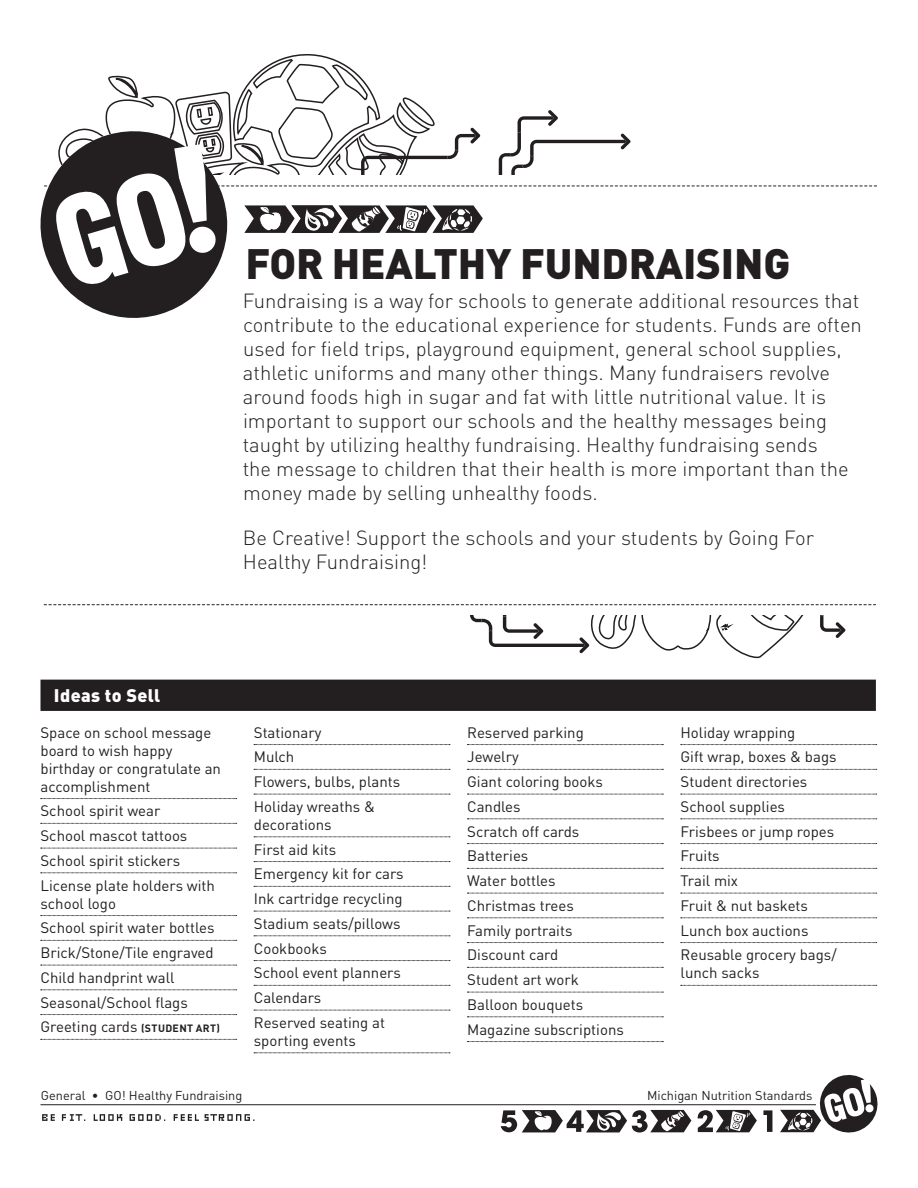
<style>
.page{position:relative;width:918px;height:1188px;background:#fff}
.page>*{position:absolute;margin:0;border:0;box-sizing:border-box;transform-origin:0 0}
.Titles{font:900 42px "DIN Pro";letter-spacing:-.005em;color:#231f20}
.Intro{font:300 20.25px/24px "DIN Pro";color:#231f20}
.Knock-Out_Header{font:900 18px "DIN Pro";letter-spacing:.02em;color:#fff}
.List_1{font:15px/18px "DIN Pro";color:#231f20}
.t1{font:12.75px "DIN Pro";color:#231f20}
.s1{font-weight:700;font-size:10.5px}
</style>
<div class="page">
<svg style="left:42px;top:1114px;width:213px;height:7px"></svg>
<hr style="left:40px;top:1104px;width:776px;height:1px;background:#231f20">
<svg style="left:501px;top:1110px;width:190px;height:23px"></svg>
<svg style="left:698px;top:1110px;width:59px;height:22px"></svg>
<svg style="left:763px;top:1110px;width:9px;height:22px"></svg>
<svg style="left:780px;top:1075px;width:98px;height:58px"></svg>
<svg style="left:40px;top:54px;width:837px;height:264px"></svg>
<svg style="left:44px;top:604px;width:832px;height:54px"></svg>
<svg style="left:41px;top:798px;width:196px;height:1px"></svg>
<svg style="left:41px;top:823px;width:196px;height:1px"></svg>
<svg style="left:41px;top:848px;width:196px;height:1px"></svg>
<svg style="left:41px;top:873px;width:196px;height:1px"></svg>
<svg style="left:41px;top:915px;width:196px;height:1px"></svg>
<svg style="left:41px;top:940px;width:196px;height:1px"></svg>
<svg style="left:41px;top:965px;width:196px;height:1px"></svg>
<svg style="left:41px;top:990px;width:196px;height:1px"></svg>
<svg style="left:41px;top:1014px;width:196px;height:1px"></svg>
<svg style="left:41px;top:1039px;width:196px;height:1px"></svg>
<svg style="left:254px;top:744px;width:196px;height:1px"></svg>
<svg style="left:254px;top:769px;width:196px;height:1px"></svg>
<svg style="left:254px;top:794px;width:196px;height:1px"></svg>
<svg style="left:254px;top:837px;width:196px;height:1px"></svg>
<svg style="left:254px;top:861px;width:196px;height:1px"></svg>
<svg style="left:254px;top:886px;width:196px;height:1px"></svg>
<svg style="left:254px;top:911px;width:196px;height:1px"></svg>
<svg style="left:254px;top:936px;width:196px;height:1px"></svg>
<svg style="left:254px;top:960px;width:196px;height:1px"></svg>
<svg style="left:254px;top:985px;width:196px;height:1px"></svg>
<svg style="left:254px;top:1010px;width:196px;height:1px"></svg>
<svg style="left:254px;top:1053px;width:196px;height:1px"></svg>
<svg style="left:467px;top:744px;width:196px;height:1px"></svg>
<svg style="left:467px;top:769px;width:196px;height:1px"></svg>
<svg style="left:467px;top:794px;width:196px;height:1px"></svg>
<svg style="left:467px;top:819px;width:196px;height:1px"></svg>
<svg style="left:467px;top:843px;width:196px;height:1px"></svg>
<svg style="left:467px;top:868px;width:196px;height:1px"></svg>
<svg style="left:467px;top:893px;width:196px;height:1px"></svg>
<svg style="left:467px;top:918px;width:196px;height:1px"></svg>
<svg style="left:467px;top:942px;width:196px;height:1px"></svg>
<svg style="left:467px;top:967px;width:196px;height:1px"></svg>
<svg style="left:467px;top:992px;width:196px;height:1px"></svg>
<svg style="left:467px;top:1017px;width:196px;height:1px"></svg>
<svg style="left:467px;top:1041px;width:196px;height:1px"></svg>
<svg style="left:681px;top:744px;width:196px;height:1px"></svg>
<svg style="left:681px;top:769px;width:196px;height:1px"></svg>
<svg style="left:681px;top:794px;width:196px;height:1px"></svg>
<svg style="left:681px;top:819px;width:196px;height:1px"></svg>
<svg style="left:681px;top:843px;width:196px;height:1px"></svg>
<svg style="left:681px;top:868px;width:196px;height:1px"></svg>
<svg style="left:681px;top:893px;width:196px;height:1px"></svg>
<svg style="left:681px;top:918px;width:196px;height:1px"></svg>
<svg style="left:681px;top:942px;width:196px;height:1px"></svg>
<svg style="left:681px;top:985px;width:196px;height:1px"></svg>
<div style="left:40px;top:680px;width:836px;height:31px;background:#231f20"></div>
<p class="Titles" style="left:245px;top:235px;width:547px">FOR HEALTHY FUNDRAISING</p>
<p class="Intro" style="left:243px;top:288px;width:621px">Fundraising is a way for schools to generate additional resources that contribute to the educational experience for students. Funds are often used for field trips, playground equipment, general school supplies, athletic uniforms and many other things. Many fundraisers revolve around foods high in sugar and fat with little nutritional value. It is important to support our schools and the healthy messages being taught by utilizing healthy fundraising. Healthy fundraising sends<br>the message to children that their health is more important than the money made by selling unhealthy foods.</p>
<p class="Intro" style="left:243px;top:525px;width:573px">Be Creative! Support the schools and your students by Going For<br>Healthy Fundraising!</p>
<p class="Knock-Out_Header" style="left:54px;top:683px;width:108px">Ideas to Sell</p>
<p class="List_1" style="left:40px;top:723px;width:182px">Space on school message board to wish happy birthday or congratulate an accomplishment</p>
<p class="List_1" style="left:40px;top:801px;width:121px">School spirit wear</p>
<p class="List_1" style="left:40px;top:826px;width:148px">School mascot tattoos</p>
<p class="List_1" style="left:40px;top:851px;width:141px">School spirit stickers</p>
<p class="List_1" style="left:40px;top:876px;width:176px">License plate holders with school logo</p>
<p class="List_1" style="left:40px;top:918px;width:176px">School spirit water bottles</p>
<p class="List_1" style="left:40px;top:943px;width:175px">Brick/Stone/Tile engraved</p>
<p class="List_1" style="left:40px;top:968px;width:136px">Child handprint wall</p>
<p class="List_1" style="left:40px;top:993px;width:149px">Seasonal/School flags</p>
<p class="List_1" style="left:40px;top:1017px;width:181px">Greeting cards <span class="s1">(STUDENT ART)</span></p>
<p class="List_1" style="left:254px;top:723px;width:69px">Stationary</p>
<p class="List_1" style="left:254px;top:747px;width:42px">Mulch</p>
<p class="List_1" style="left:254px;top:772px;width:148px">Flowers, bulbs, plants</p>
<p class="List_1" style="left:254px;top:797px;width:123px">Holiday wreaths &amp; decorations</p>
<p class="List_1" style="left:254px;top:840px;width:84px">First aid kits</p>
<p class="List_1" style="left:254px;top:864px;width:151px">Emergency kit for cars</p>
<p class="List_1" style="left:254px;top:889px;width:150px">Ink cartridge recycling</p>
<p class="List_1" style="left:254px;top:914px;width:148px">Stadium seats/pillows</p>
<p class="List_1" style="left:254px;top:939px;width:75px">Cookbooks</p>
<p class="List_1" style="left:254px;top:963px;width:149px">School event planners</p>
<p class="List_1" style="left:254px;top:988px;width:69px">Calendars</p>
<p class="List_1" style="left:254px;top:1013px;width:133px">Reserved seating at sporting events</p>
<p class="List_1" style="left:467px;top:723px;width:118px">Reserved parking</p>
<p class="List_1" style="left:467px;top:747px;width:53px">Jewelry</p>
<p class="List_1" style="left:467px;top:772px;width:137px">Giant coloring books</p>
<p class="List_1" style="left:467px;top:797px;width:55px">Candles</p>
<p class="List_1" style="left:467px;top:822px;width:114px">Scratch off cards</p>
<p class="List_1" style="left:467px;top:846px;width:63px">Batteries</p>
<p class="List_1" style="left:467px;top:871px;width:90px">Water bottles</p>
<p class="List_1" style="left:467px;top:896px;width:108px">Christmas trees</p>
<p class="List_1" style="left:467px;top:921px;width:107px">Family portraits</p>
<p class="List_1" style="left:467px;top:945px;width:93px">Discount card</p>
<p class="List_1" style="left:467px;top:970px;width:113px">Student art work</p>
<p class="List_1" style="left:467px;top:995px;width:118px">Balloon bouquets</p>
<p class="List_1" style="left:467px;top:1020px;width:158px">Magazine subscriptions</p>
<p class="List_1" style="left:681px;top:723px;width:116px">Holiday wrapping</p>
<p class="List_1" style="left:681px;top:747px;width:158px">Gift wrap, boxes &amp; bags</p>
<p class="List_1" style="left:681px;top:772px;width:128px">Student directories</p>
<p class="List_1" style="left:681px;top:797px;width:106px">School supplies</p>
<p class="List_1" style="left:681px;top:822px;width:155px">Frisbees or jump ropes</p>
<p class="List_1" style="left:681px;top:846px;width:41px">Fruits</p>
<p class="List_1" style="left:681px;top:871px;width:59px">Trail mix</p>
<p class="List_1" style="left:681px;top:896px;width:129px">Fruit &amp; nut baskets</p>
<p class="List_1" style="left:681px;top:921px;width:129px">Lunch box auctions</p>
<p class="List_1" style="left:681px;top:945px;width:158px">Reusable grocery bags/ lunch sacks</p>
<p class="t1" style="left:41px;top:1086px;width:203px">General • GO! Healthy Fundraising</p>
<p class="t1" style="left:647px;top:1086px;width:167px">Michigan Nutrition Standards</p>
</div>
